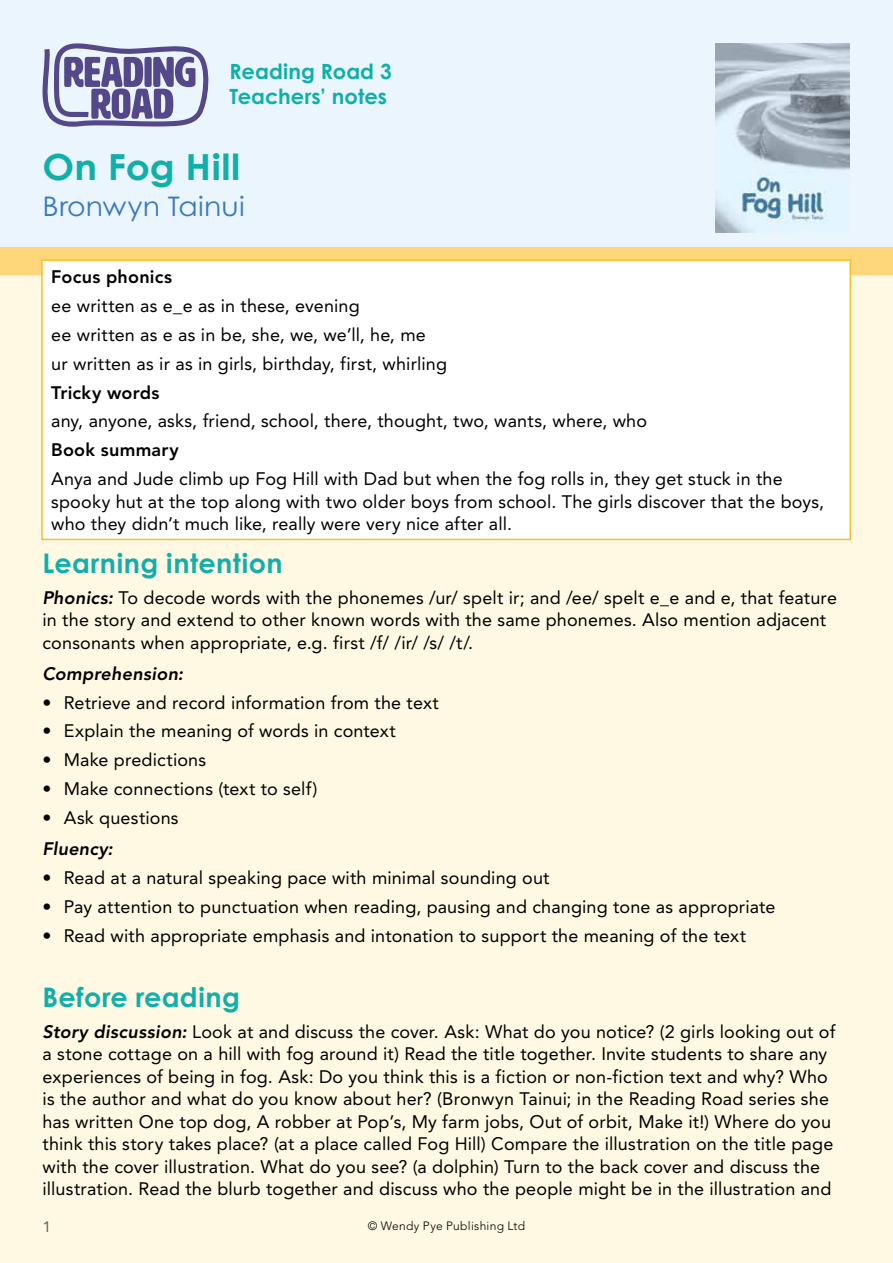
<style>
.page{position:relative;width:893px;height:1263px;background:#fff}
.page>*{position:absolute;margin:0;border:0;box-sizing:border-box;transform-origin:0 0}
.t1{font:700 36px "Century Gothic Pro";letter-spacing:.01em;color:#11afaa;scale:1.05 1}
.t2{font:700 27px "Century Gothic Pro";letter-spacing:.015em;color:#11afaa}
.t3{font:27px "Century Gothic Pro";letter-spacing:.005em;color:#3a7abc;scale:1.05 1}
.t4{font:700 21px/25.2px "Century Gothic Pro";letter-spacing:.005em;color:#11afaa}
.t5{font:18px/22.5px "Avenir LT Std";letter-spacing:.01em;color:#000}
.t6{font:800 18px "Avenir LT Std";letter-spacing:.015em;color:#000}
.t7{font:italic 800 18px "Avenir LT Std";letter-spacing:.015em;color:#000}
.t8{font:15px "Avenir LT Std";color:#636569;scale:1.05 1}
.t9{font:300 12px "Avenir LT Std";letter-spacing:.025em;color:#000}
.s1{font-weight:800;font-style:italic}
</style>
<div class="page">
<div style="left:0;top:247px;width:893px;height:1016px;background:#fff8e2"></div>
<div style="left:0;top:0;width:893px;height:247px;background:#eaf5fd"></div>
<img style="left:715px;top:43px;width:134px;height:190px">
<svg style="left:43px;top:43px;width:165px;height:84px"></svg>
<div style="left:0;top:247px;width:893px;height:28px;background:#fed77b"></div>
<div style="left:42px;top:260px;width:808px;height:279px;background:#fff"></div>
<div style="left:41px;top:259px;width:810px;height:281px;border:2px solid #fcbd27"></div>
<p class="t4" style="left:230px;top:59px;width:164px">Reading Road 3<br>Teachers’ notes</p>
<h1 class="t1" style="left:43px;top:144px;width:190px">On Fog Hill</h1>
<h2 class="t3" style="left:43px;top:190px;width:194px">Bronwyn Tainui</h2>
<p class="t6" style="left:51px;top:266px;width:122px">Focus phonics</p>
<p class="t5" style="left:51px;top:291px;width:397px;line-height:28.8px">ee written as e_e as in these, evening<br>ee written as e as in be, she, we, we’ll, he, me<br>ur written as ir as in girls, birthday, first, whirling</p>
<p class="t6" style="left:51px;top:382px;width:110px">Tricky words</p>
<p class="t5" style="left:51px;top:410px;width:597px">any, anyone, asks, friend, school, there, thought, two, wants, where, who</p>
<p class="t6" style="left:51px;top:439px;width:129px">Book summary</p>
<p class="t5" style="left:51px;top:468px;width:774px">Anya and Jude climb up Fog Hill with Dad but when the fog rolls in, they get stuck in the spooky hut at the top along with two older boys from school. The girls discover that the boys, who they didn’t much like, really were very nice after all.</p>
<h2 class="t2" style="left:43px;top:546px;width:241px">Learning intention</h2>
<p class="t5" style="left:43px;top:586px;width:796px"><span class="s1">Phonics:</span> To decode words with the phonemes /ur/ spelt ir; and /ee/ spelt e_e and e, that feature in the story and extend to other known words with the same phonemes. Also mention adjacent consonants when appropriate, e.g. first /f/ /ir/ /s/ /t/.</p>
<p class="t7" style="left:43px;top:663px;width:142px">Comprehension:</p>
<p class="t5" style="left:43px;top:691px;width:398px">• Retrieve and record information from the text</p>
<p class="t5" style="left:43px;top:720px;width:355px">• Explain the meaning of words in context</p>
<p class="t5" style="left:43px;top:749px;width:165px">• Make predictions</p>
<p class="t5" style="left:43px;top:778px;width:276px">• Make connections (text to self)</p>
<p class="t5" style="left:43px;top:807px;width:138px">• Ask questions</p>
<p class="t7" style="left:43px;top:838px;width:72px">Fluency:</p>
<p class="t5" style="left:43px;top:867px;width:509px">• Read at a natural speaking pace with minimal sounding out</p>
<p class="t5" style="left:43px;top:895px;width:735px">• Pay attention to punctuation when reading, pausing and changing tone as appropriate</p>
<p class="t5" style="left:43px;top:924px;width:705px">• Read with appropriate emphasis and intonation to support the meaning of the text</p>
<h2 class="t2" style="left:43px;top:980px;width:199px">Before reading</h2>
<p class="t5" style="left:43px;top:1020px;width:794px"><span class="s1">Story discussion:</span> Look at and discuss the cover. Ask: What do you notice? (2 girls looking out of a stone cottage on a hill with fog around it) Read the title together. Invite students to share any experiences of being in fog. Ask: Do you think this is a fiction or non-fiction text and why? Who is the author and what do you know about her? (Bronwyn Tainui; in the Reading Road series she has written One top dog, A robber at Pop’s, My farm jobs, Out of orbit, Make it!) Where do you think this story takes place? (at a place called Fog Hill) Compare the illustration on the title page with the cover illustration. What do you see? (a dolphin) Turn to the back cover and discuss the illustration. Read the blurb together and discuss who the people might be in the illustration and</p>
<p class="t8" style="left:43px;top:1218px;width:10px">1</p>
<p class="t9" style="left:368px;top:1218px;width:159px">© Wendy Pye Publishing Ltd</p>
</div>
